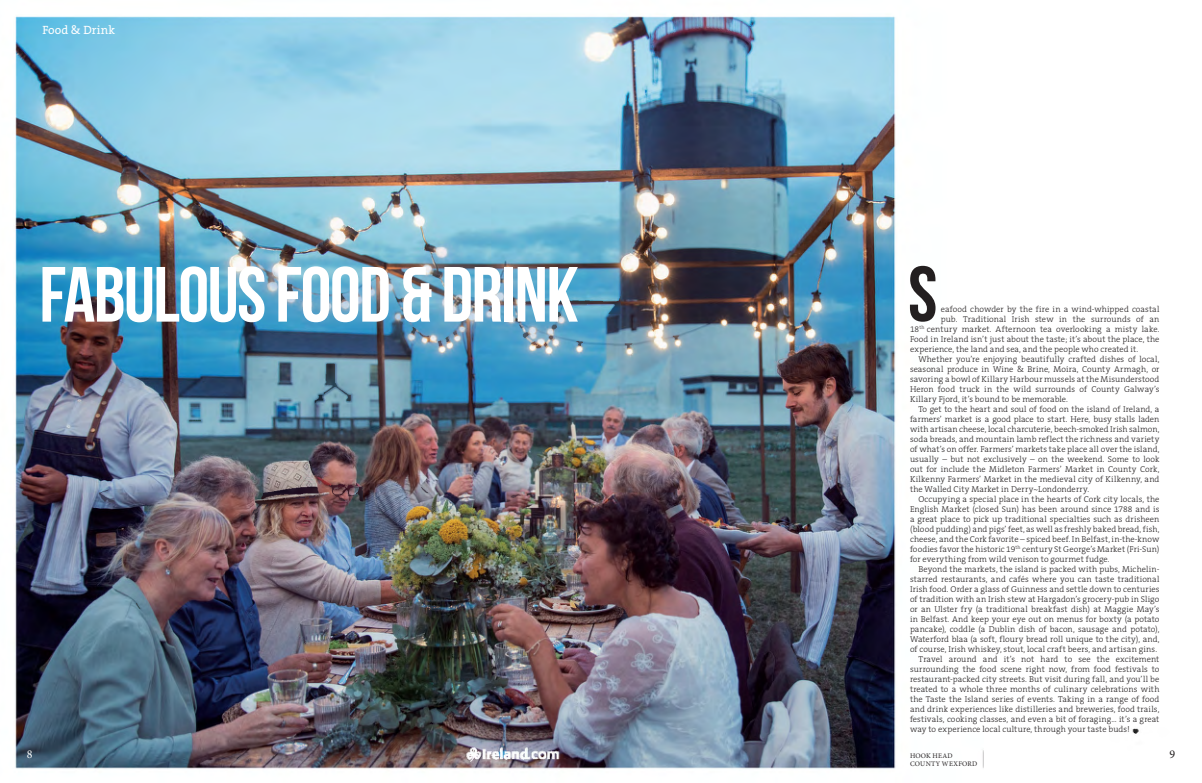
<style>
.page{position:relative;width:1202px;height:783px;background:#fff}
.page>*{position:absolute;margin:0;border:0;box-sizing:border-box;transform-origin:0 0}
.t1{font:700 78px "Bebas Neue";letter-spacing:-.02em;color:#fff}
.t2{font:700 78px "Bebas Neue";color:#231f20}
.t3{font:12px "The Serif B5 Plain";color:#fff}
.t4{font:12px "Minion Pro";color:#fff}
.t5{font:12px "Minion Pro";color:#231f20}
.t6{font:300 8.5px "The Serif B3";letter-spacing:.01em;color:#231f20}
.t7{font:7px/8px "Minion Pro";letter-spacing:.04em;color:#231f20}
</style>
<div class="page">
<img style="left:15px;top:16px;width:1124px;height:753px">
<h2 class="t3" style="left:43px;top:24px;width:74px">Food &amp; Drink</h2>
<h1 class="t1" style="left:39px;top:252px;width:541px">FABULOUS FOOD &amp; DRINK</h1>
<h1 class="t2" style="left:908px;top:251px;width:31px">S</h1>
<p class="t6" style="left:941px;top:304px;width:220px">eafood chowder by the fire in a wind-whipped coastal</p>
<p class="t6" style="left:941px;top:314px;width:220px">pub. Traditional Irish stew in the surrounds of an</p>
<p class="t6" style="left:910px;top:324px;width:251px">18<sup>th</sup> century market. Afternoon tea overlooking a misty lake.</p>
<p class="t6" style="left:910px;top:334px;width:251px">Food in Ireland isn’t just about the taste; it’s about the place, the</p>
<p class="t6" style="left:910px;top:344px;width:230px">experience, the land and sea, and the people who created it.</p>
<p class="t6" style="left:918px;top:354px;width:242px">Whether you’re enjoying beautifully crafted dishes of local,</p>
<p class="t6" style="left:910px;top:364px;width:251px">seasonal produce in Wine &amp; Brine, Moira, County Armagh, or</p>
<p class="t6" style="left:910px;top:374px;width:251px">savoring a bowl of Killary Harbour mussels at the Misunderstood</p>
<p class="t6" style="left:910px;top:384px;width:251px">Heron food truck in the wild surrounds of County Galway’s</p>
<p class="t6" style="left:910px;top:394px;width:159px">Killary Fjord, it’s bound to be memorable.</p>
<p class="t6" style="left:918px;top:404px;width:242px">To get to the heart and soul of food on the island of Ireland, a</p>
<p class="t6" style="left:910px;top:414px;width:251px">farmers’ market is a good place to start. Here, busy stalls laden</p>
<p class="t6" style="left:910px;top:424px;width:251px">with artisan cheese, local charcuterie, beech-smoked Irish salmon,</p>
<p class="t6" style="left:910px;top:434px;width:251px">soda breads, and mountain lamb reflect the richness and variety</p>
<p class="t6" style="left:910px;top:444px;width:251px">of what’s on offer. Farmers’ markets take place all over the island,</p>
<p class="t6" style="left:910px;top:454px;width:251px">usually – but not exclusively – on the weekend. Some to look</p>
<p class="t6" style="left:910px;top:464px;width:251px">out for include the Midleton Farmers’ Market in County Cork,</p>
<p class="t6" style="left:910px;top:474px;width:251px">Kilkenny Farmers’ Market in the medieval city of Kilkenny, and</p>
<p class="t6" style="left:910px;top:484px;width:181px">the Walled City Market in Derry~Londonderry.</p>
<p class="t6" style="left:918px;top:494px;width:242px">Occupying a special place in the hearts of Cork city locals, the</p>
<p class="t6" style="left:910px;top:504px;width:251px">English Market (closed Sun) has been around since 1788 and is</p>
<p class="t6" style="left:910px;top:514px;width:251px">a great place to pick up traditional specialties such as drisheen</p>
<p class="t6" style="left:910px;top:524px;width:251px">(blood pudding) and pigs’ feet, as well as freshly baked bread, fish,</p>
<p class="t6" style="left:910px;top:534px;width:251px">cheese, and the Cork favorite – spiced beef. In Belfast, in-the-know</p>
<p class="t6" style="left:910px;top:544px;width:251px">foodies favor the historic 19<sup>th</sup> century St George’s Market (Fri-Sun)</p>
<p class="t6" style="left:910px;top:554px;width:201px">for everything from wild venison to gourmet fudge.</p>
<p class="t6" style="left:918px;top:564px;width:242px">Beyond the markets, the island is packed with pubs, Michelin-</p>
<p class="t6" style="left:910px;top:574px;width:251px">starred restaurants, and cafés where you can taste traditional</p>
<p class="t6" style="left:910px;top:584px;width:251px">Irish food. Order a glass of Guinness and settle down to centuries</p>
<p class="t6" style="left:910px;top:594px;width:251px">of tradition with an Irish stew at Hargadon’s grocery-pub in Sligo</p>
<p class="t6" style="left:910px;top:604px;width:251px">or an Ulster fry (a traditional breakfast dish) at Maggie May’s</p>
<p class="t6" style="left:910px;top:614px;width:251px">in Belfast. And keep your eye out on menus for boxty (a potato</p>
<p class="t6" style="left:910px;top:624px;width:251px">pancake), coddle (a Dublin dish of bacon, sausage and potato),</p>
<p class="t6" style="left:910px;top:634px;width:251px">Waterford blaa (a soft, floury bread roll unique to the city), and,</p>
<p class="t6" style="left:910px;top:644px;width:249px">of course, Irish whiskey, stout, local craft beers, and artisan gins.</p>
<p class="t6" style="left:918px;top:654px;width:242px">Travel around and it’s not hard to see the excitement</p>
<p class="t6" style="left:910px;top:664px;width:251px">surrounding the food scene right now, from food festivals to</p>
<p class="t6" style="left:910px;top:674px;width:251px">restaurant-packed city streets. But visit during fall, and you’ll be</p>
<p class="t6" style="left:910px;top:684px;width:251px">treated to a whole three months of culinary celebrations with</p>
<p class="t6" style="left:910px;top:694px;width:251px">the Taste the Island series of events. Taking in a range of food</p>
<p class="t6" style="left:910px;top:704px;width:251px">and drink experiences like distilleries and breweries, food trails,</p>
<p class="t6" style="left:910px;top:714px;width:251px">festivals, cooking classes, and even a bit of foraging… it’s a great</p>
<p class="t6" style="left:910px;top:724px;width:221px">way to experience local culture, through your taste buds!</p>
<h2 class="t4" style="left:27px;top:745px;width:7px">8</h2>
<h2 class="t5" style="left:1169px;top:745px;width:7px">9</h2>
<p class="t7" style="left:910px;top:751px;width:69px">HOOK HEAD<br>COUNTY WEXFORD</p>
</div>
